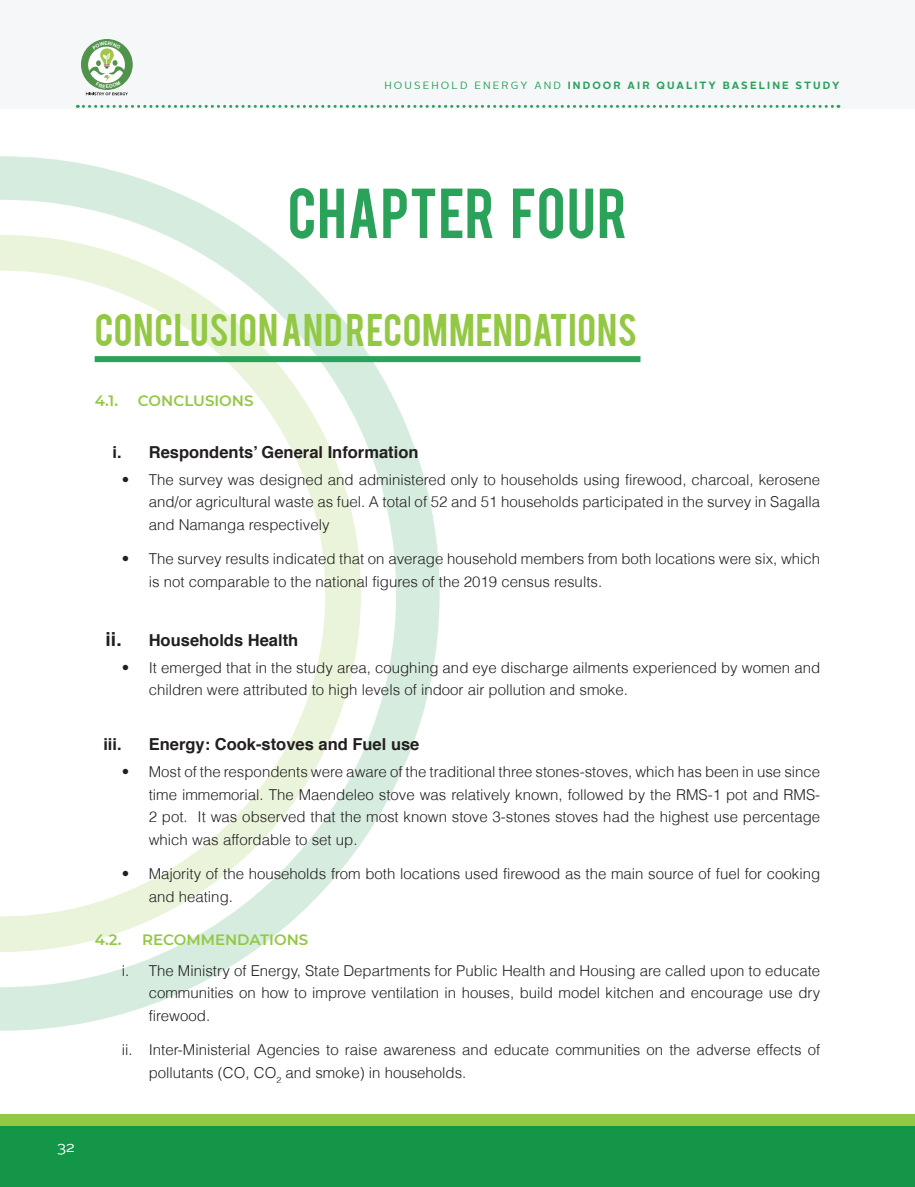
<style>
.page{position:relative;width:915px;height:1187px;background:#fff}
.page>*{position:absolute;margin:0;border:0;box-sizing:border-box;transform-origin:0 0}
.heading_0{font:55.5px "Bebas";letter-spacing:.015em;color:#2ba25a}
.Heading_1{font:36px "Bebas";letter-spacing:.02em;color:#93c844}
.bold{font:700 16.5px "Helvetica";color:#231f20}
.t1{font:300 15px/22.5px "Helvetica";color:#231f20}
.t2{font:600 15px "Montserrat";color:#93c844}
.t3{font:15px "Alright Sans";color:#fff}
.t4{font:700 10.5px "Alright Sans";letter-spacing:.2em;color:#2ba25a}
.s1{font-weight:400}
.s2{font-size:19.35px}
</style>
<div class="page">
<div style="left:0;top:0;width:914px;height:108px;background:#f6f7f9"></div>
<hr style="left:914px;top:0;width:1px;height:108px;background:#f6f7f9">
<div style="left:0;top:1114px;width:914px;height:72px;background:#93c844"></div>
<div style="left:0;top:1126px;width:914px;height:60px;background:#139648"></div>
<svg style="left:0;top:156px;width:439px;height:874px"></svg>
<svg style="left:0;top:235px;width:361px;height:716px"></svg>
<svg style="left:77px;top:105px;width:761px;height:3px"></svg>
<div style="left:81px;top:39px;width:52px;height:51px;background:#51934b;border-radius:50%"></div>
<div style="left:95px;top:356px;width:545px;height:6px;background:#2ba25a"></div>
<svg style="left:86px;top:41px;width:42px;height:54px"></svg>
<p class="t4" style="left:384px;top:78px;width:456px"><span class="s1">HOUSEHOLD ENERGY AND</span> INDOOR AIR QUALITY BASELINE STUDY</p>
<p class="heading_0" style="left:287px;top:173px;width:341px">CHAPTER FOUR</p>
<p class="Heading_1" style="left:95px;top:303px;width:543px">CONCLUSION AND RECOMMENDATIONS</p>
<p class="t2" style="left:95px;top:390px;width:25px">4.1.</p>
<p class="t2" style="left:138px;top:390px;width:117px">CONCLUSIONS</p>
<p class="bold" style="left:112px;top:438px;width:307px">i. Respondents’ General Information</p>
<p class="t1" style="left:149px;top:468px;width:672px;text-align:justify;text-indent:-27px">• The survey was designed and administered only to households using firewood, charcoal, kerosene and/or agricultural waste as fuel. A total of 52 and 51 households participated in the survey in Sagalla and Namanga respectively</p>
<p class="t1" style="left:149px;top:547px;width:672px;text-indent:-27px">• The survey results indicated that on average household members from both locations were six, which is not comparable to the national figures of the 2019 census results.</p>
<p class="bold" style="left:105px;top:626px;width:194px"><span class="s2">ii.</span> Households Health</p>
<p class="t1" style="left:149px;top:656px;width:672px;text-indent:-27px">• It emerged that in the study area, coughing and eye discharge ailments experienced by women and children were attributed to high levels of indoor air pollution and smoke.</p>
<p class="bold" style="left:103px;top:731px;width:20px">iii.</p>
<p class="bold" style="left:149px;top:731px;width:272px">Energy: Cook-stoves and Fuel use</p>
<p class="t1" style="left:149px;top:760px;width:672px;text-align:justify;text-indent:-27px">• Most of the respondents were aware of the traditional three stones-stoves, which has been in use since time immemorial. The Maendeleo stove was relatively known, followed by the RMS-1 pot and RMS-2 pot. It was observed that the most known stove 3-stones stoves had the highest use percentage which was affordable to set up.</p>
<p class="t1" style="left:149px;top:862px;width:672px;text-indent:-27px">• Majority of the households from both locations used firewood as the main source of fuel for cooking and heating.</p>
<p class="t2" style="left:95px;top:928px;width:28px">4.2.</p>
<p class="t2" style="left:142px;top:928px;width:168px">RECOMMENDATIONS</p>
<p class="t1" style="left:149px;top:959px;width:672px;text-align:justify;text-indent:-27px">i. The Ministry of Energy, State Departments for Public Health and Housing are called upon to educate communities on how to improve ventilation in houses, build model kitchen and encourage use dry firewood.</p>
<p class="t1" style="left:149px;top:1038px;width:672px;text-indent:-27px">ii. Inter-Ministerial Agencies to raise awareness and educate communities on the adverse effects of pollutants (CO, CO<sub>2</sub> and smoke) in households.</p>
<p class="t3" style="left:57px;top:1138px;width:19px">32</p>
</div>
